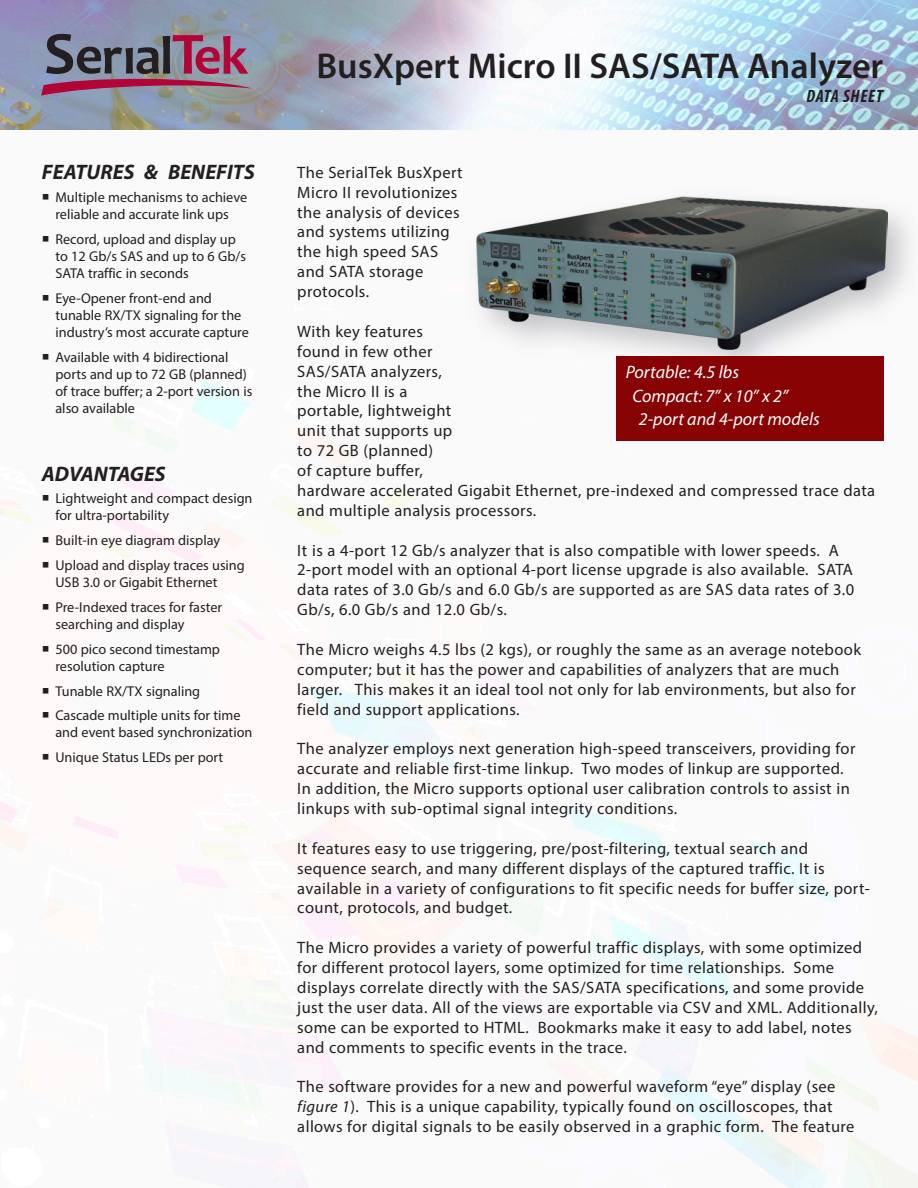
<style>
.page{position:relative;width:918px;height:1188px;background:#fff}
.page>*{position:absolute;margin:0;border:0;box-sizing:border-box;transform-origin:0 0}
.t1{font:700 54.45px "Candara";color:#231f20}
.SubHeadsOrange{font:600 36px "Myriad Pro";color:#231f20}
.Bullet_Heading{font:italic 700 21px "Myriad Pro";letter-spacing:.005em;color:#231f20}
.t2{font:italic 18px "Myriad Pro";color:#fff}
.Header_I_D__4_COLLAT{font:italic 700 condensed 18px "Myriad Pro";letter-spacing:.04em;color:#231f20}
.t3{font:16.5px/20px "Myriad Pro";letter-spacing:.025em;color:#231f20}
.t4{font:14.25px/17.1px "Myriad Pro";color:#231f20}
.s1{font-size:60.45px}
.s2{font-size:60.45px;color:#b30437}
.s3{color:#b30437}
.s4{font-style:italic}
</style>
<div class="page">
<img style="left:0;top:129px;width:918px;height:1059px">
<div style="left:465px;top:185px;width:453px;height:201px;background:#b2b3b7;opacity:.75"></div>
<img style="left:476px;top:196px;width:411px;height:154px">
<div style="left:616px;top:357px;width:268px;height:84px;background:#870203"></div>
<img style="left:0;top:0;width:918px;height:129px">
<svg style="left:125px;top:48px;width:8px;height:25px"></svg>
<svg style="left:41px;top:79px;width:211px;height:17px"></svg>
<svg style="left:43px;top:194px;width:6px;height:5px"></svg>
<svg style="left:43px;top:236px;width:6px;height:5px"></svg>
<svg style="left:43px;top:295px;width:6px;height:5px"></svg>
<svg style="left:43px;top:354px;width:6px;height:5px"></svg>
<svg style="left:43px;top:495px;width:6px;height:6px"></svg>
<svg style="left:43px;top:537px;width:6px;height:6px"></svg>
<svg style="left:43px;top:562px;width:6px;height:5px"></svg>
<svg style="left:43px;top:604px;width:6px;height:5px"></svg>
<svg style="left:43px;top:646px;width:6px;height:5px"></svg>
<svg style="left:43px;top:687px;width:6px;height:6px"></svg>
<svg style="left:43px;top:712px;width:6px;height:6px"></svg>
<svg style="left:43px;top:754px;width:6px;height:6px"></svg>
<h1 class="t1" style="left:44px;top:23px;width:206px"><span class="s1">S</span>er al<span class="s2">T</span><span class="s3">ek</span></h1>
<p class="Bullet_Heading" style="left:42px;top:159px;width:214px">FEATURES &amp; BENEFITS</p>
<p class="t4" style="left:55px;top:188px;width:193px">Multiple mechanisms to achieve reliable and accurate link ups</p>
<p class="t4" style="left:55px;top:230px;width:192px">Record, upload and display up to 12 Gb/s SAS and up to 6 Gb/s<br>SATA traffic in seconds</p>
<p class="t4" style="left:55px;top:289px;width:195px">Eye-Opener front-end and tunable RX/TX signaling for the industry’s most accurate capture</p>
<p class="t4" style="left:55px;top:348px;width:198px">Available with 4 bidirectional ports and up to 72 GB (planned) of trace buffer; a 2-port version is also available</p>
<p class="Bullet_Heading" style="left:42px;top:460px;width:125px">ADVANTAGES</p>
<p class="t4" style="left:55px;top:490px;width:199px">Lightweight and compact design for ultra-portability</p>
<p class="t4" style="left:55px;top:532px;width:166px">Built-in eye diagram display</p>
<p class="t4" style="left:55px;top:556px;width:191px">Upload and display traces using<br>USB 3.0 or Gigabit Ethernet</p>
<p class="t4" style="left:55px;top:598px;width:168px">Pre-Indexed traces for faster searching and display</p>
<p class="t4" style="left:55px;top:640px;width:166px">500 pico second timestamp resolution capture</p>
<p class="t4" style="left:55px;top:682px;width:146px">Tunable RX/TX signaling</p>
<p class="t4" style="left:55px;top:707px;width:198px">Cascade multiple units for time and event based synchronization</p>
<p class="t4" style="left:55px;top:749px;width:169px">Unique Status LEDs per port</p>
<p class="SubHeadsOrange" style="left:317px;top:43px;width:568px">BusXpert Micro II SAS/SATA Analyzer</p>
<p class="Header_I_D__4_COLLAT" style="left:806px;top:85px;width:78px">DATA SHEET</p>
<p class="t3" style="left:297px;top:162px;width:167px">The SerialTek BusXpert<br>Micro II revolutionizes the analysis of devices and systems utilizing the high speed SAS and SATA storage protocols.</p>
<p class="t3" style="left:297px;top:321px;width:579px">With key features<br>found in few other<br>SAS/SATA analyzers,<br>the Micro II is a<br>portable, lightweight<br>unit that supports up<br>to 72 GB (planned)<br>of capture buffer,<br>hardware accelerated Gigabit Ethernet, pre-indexed and compressed trace data and multiple analysis processors.</p>
<p class="t3" style="left:297px;top:540px;width:558px">It is a 4-port 12 Gb/s analyzer that is also compatible with lower speeds. A 2-port model with an optional 4-port license upgrade is also available. SATA data rates of 3.0 Gb/s and 6.0 Gb/s are supported as are SAS data rates of 3.0<br>Gb/s, 6.0 Gb/s and 12.0 Gb/s.</p>
<p class="t3" style="left:297px;top:639px;width:565px">The Micro weighs 4.5 lbs (2 kgs), or roughly the same as an average notebook computer; but it has the power and capabilities of analyzers that are much larger. This makes it an ideal tool not only for lab environments, but also for field and support applications.</p>
<p class="t3" style="left:297px;top:739px;width:560px">The analyzer employs next generation high-speed transceivers, providing for accurate and reliable first-time linkup. Two modes of linkup are supported.<br>In addition, the Micro supports optional user calibration controls to assist in linkups with sub-optimal signal integrity conditions.</p>
<p class="t3" style="left:297px;top:838px;width:574px">It features easy to use triggering, pre/post-filtering, textual search and sequence search, and many different displays of the captured traffic. It is available in a variety of configurations to fit specific needs for buffer size, port&shy;count, protocols, and budget.</p>
<p class="t3" style="left:297px;top:937px;width:582px">The Micro provides a variety of powerful traffic displays, with some optimized for different protocol layers, some optimized for time relationships. Some displays correlate directly with the SAS/SATA specifications, and some provide just the user data. All of the views are exportable via CSV and XML. Additionally, some can be exported to HTML. Bookmarks make it easy to add label, notes and comments to specific events in the trace.</p>
<p class="t3" style="left:297px;top:1077px;width:559px">The software provides for a new and powerful waveform “eye” display (see <span class="s4">figure 1</span>). This is a unique capability, typically found on oscilloscopes, that allows for digital signals to be easily observed in a graphic form. The feature</p>
<p class="t2" style="left:626px;top:361px;width:115px">Portable: 4.5 lbs</p>
<p class="t2" style="left:632px;top:384px;width:157px">Compact: 7” x 10” x 2”</p>
<p class="t2" style="left:639px;top:408px;width:182px">2-port and 4-port models</p>
</div>
